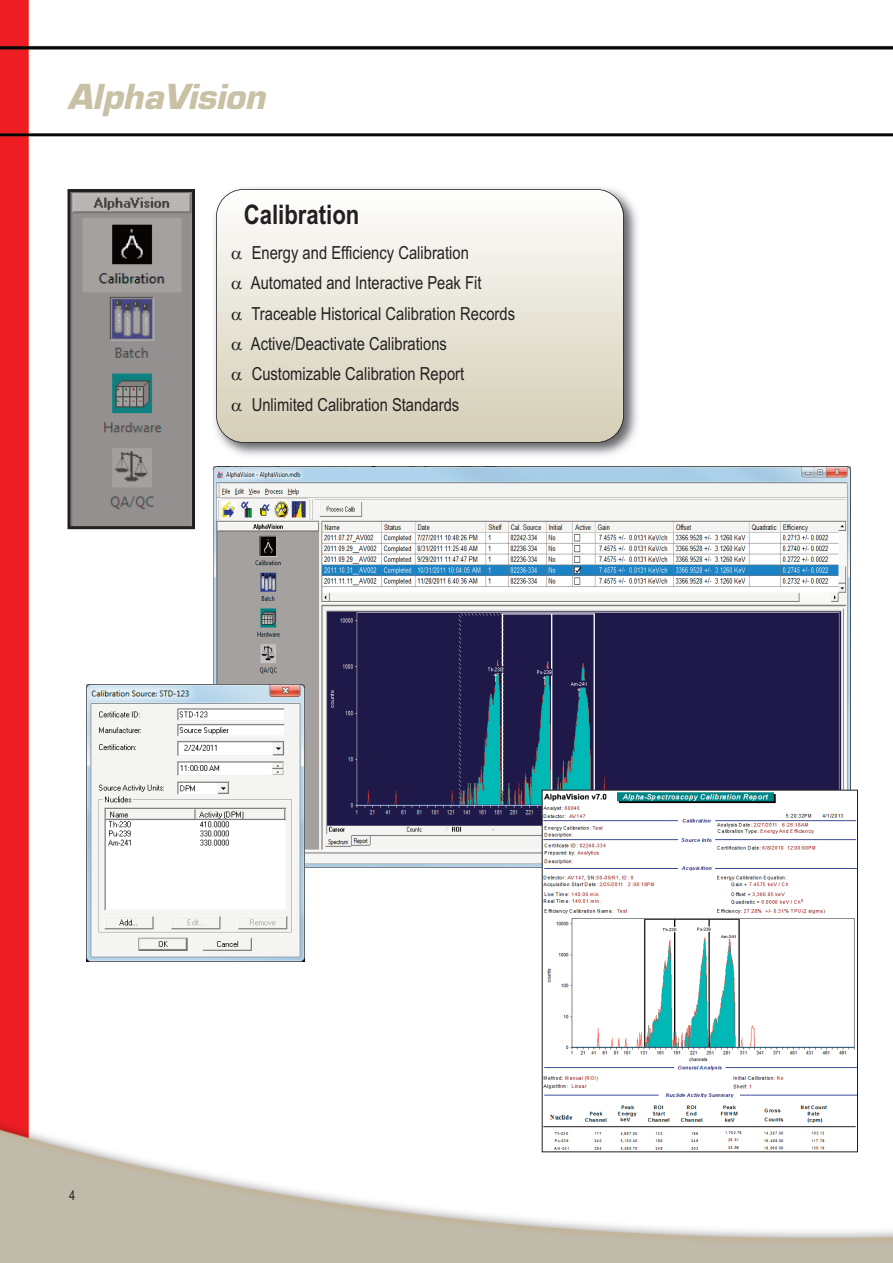
<style>
.page{position:relative;width:893px;height:1263px;background:#fff}
.page>*{position:absolute;margin:0;border:0;box-sizing:border-box;transform-origin:0 0}
.t1{font:36px "EGG Eurostile";color:#c8c1a5}
.t2{font:700 27px "Arial Narrow";color:#231f20}
.t3{font:18px/30.3px "Arial Narrow";color:#231f20}
.t4{font:13.5px "Arial Narrow";color:#231f20}
</style>
<div class="page">
<img style="left:0;top:0;width:893px;height:1263px">
<img style="left:213px;top:467px;width:637px;height:401px">
<img style="left:87px;top:684px;width:218px;height:278px">
<img style="left:72px;top:193px;width:119px;height:332px">
<div style="left:68px;top:189px;width:127px;height:340px;border:3px solid #231f20"></div>
<img style="left:544px;top:792px;width:312px;height:358px">
<img style="left:210px;top:182px;width:433px;height:281px">
<svg style="left:217px;top:190px;width:406px;height:252px"></svg>
<div style="left:216px;top:189px;width:408px;height:254px;border:2px solid #231f20;border-radius:28px"></div>
<svg style="left:232px;top:251px;width:10px;height:8px"></svg>
<svg style="left:232px;top:281px;width:10px;height:9px"></svg>
<svg style="left:232px;top:311px;width:10px;height:9px"></svg>
<svg style="left:232px;top:342px;width:10px;height:8px"></svg>
<svg style="left:232px;top:372px;width:10px;height:9px"></svg>
<svg style="left:232px;top:402px;width:10px;height:9px"></svg>
<h1 class="t1" style="left:68px;top:75px;width:199px">AlphaVision</h1>
<h2 class="t2" style="left:244px;top:199px;width:117px">Calibration</h2>
<p class="t3" style="left:251px;top:238px;width:266px">Energy and Efficiency Calibration Automated and Interactive Peak Fit Traceable Historical Calibration Records Active/Deactivate Calibrations Customizable Calibration Report Unlimited Calibration Standards</p>
<p class="t4" style="left:69px;top:1188px;width:8px">4</p>
</div>
